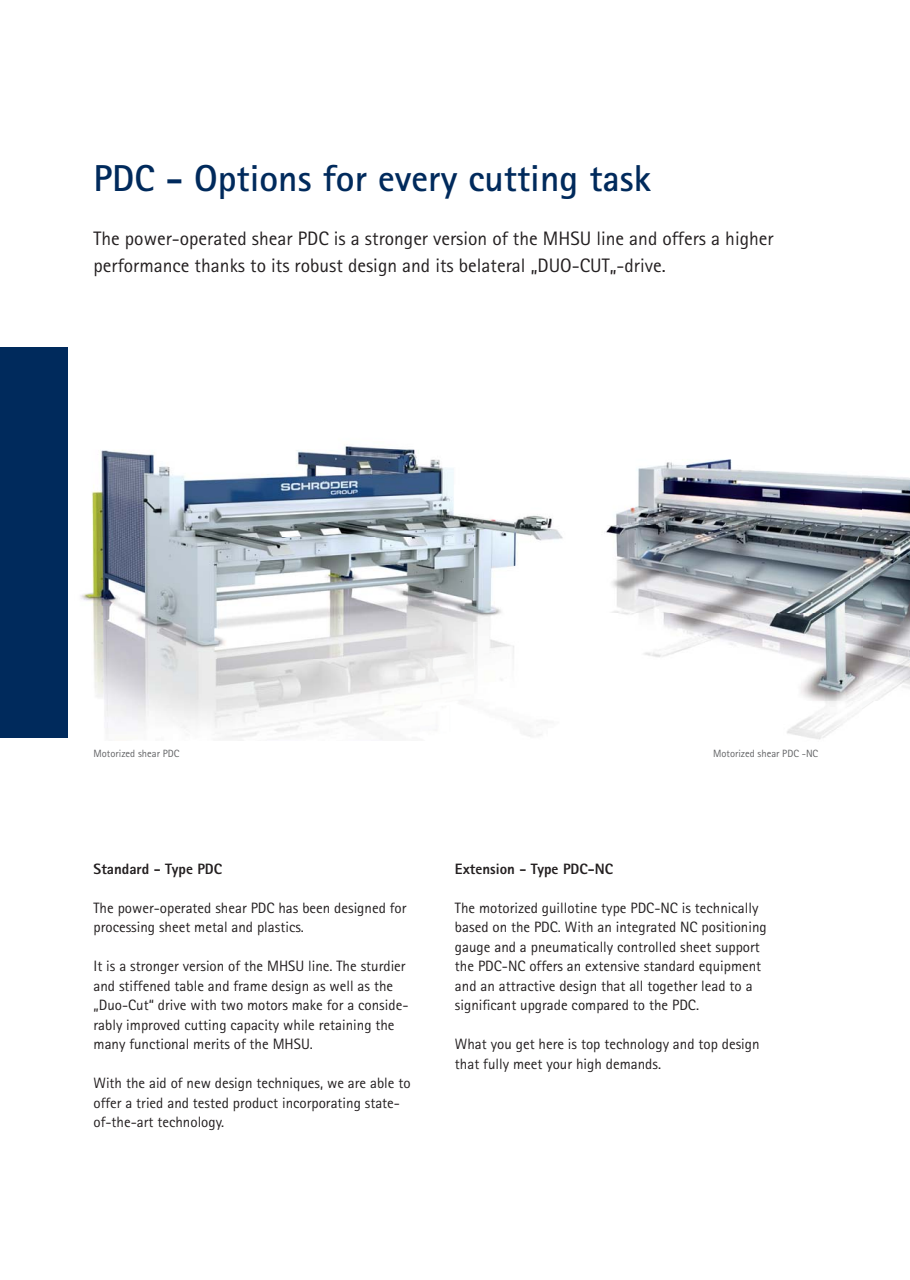
<style>
.page{position:relative;width:910px;height:1280px;background:#fff}
.page>*{position:absolute;margin:0;border:0;box-sizing:border-box;transform-origin:0 0}
.t1{font:700 37.5px "Agfa Rotis Sans Serif";color:#002a5c}
.t2{font:19.5px/27px "Agfa Rotis Sans Serif";color:#231f20}
.t3{font:15px/19.5px "Agfa Rotis Sans Serif";color:#231f20}
.t4{font:800 15px "Agfa Rotis Sans Serif";color:#231f20}
.t5{font:10.5px "Agfa Rotis Sans Serif";color:#636466}
</style>
<div class="page">
<img style="left:0;top:446px;width:563px;height:294px">
<img style="left:605px;top:459px;width:305px;height:281px">
<div style="left:0;top:347px;width:68px;height:390px;background:#002a5c"></div>
<h1 class="t1" style="left:94px;top:164px;width:559px">PDC - Options for every cutting task</h1>
<h2 class="t2" style="left:94px;top:227px;width:682px">The power-operated shear PDC is a stronger version of the MHSU line and offers a higher performance thanks to its robust design and its belateral „DUO-CUT„-drive.</h2>
<p class="t5" style="left:94px;top:749px;width:87px">Motorized shear PDC</p>
<p class="t5" style="left:713px;top:749px;width:107px">Motorized shear PDC -NC</p>
<p class="t4" style="left:94px;top:863px;width:130px">Standard - Type PDC</p>
<p class="t3" style="left:94px;top:899px;width:314px">The power-operated shear PDC has been designed for processing sheet metal and plastics.</p>
<p class="t3" style="left:94px;top:958px;width:316px">It is a stronger version of the MHSU line. The sturdier and stiffened table and frame design as well as the „Duo-Cut“ drive with two motors make for a conside&shy;rably improved cutting capacity while retaining the many functional merits of the MHSU.</p>
<p class="t3" style="left:94px;top:1075px;width:319px">With the aid of new design techniques, we are able to offer a tried and tested product incorporating state&shy;of-the-art technology.</p>
<p class="t4" style="left:455px;top:863px;width:160px">Extension - Type PDC-NC</p>
<p class="t3" style="left:455px;top:899px;width:313px">The motorized guillotine type PDC-NC is technically based on the PDC. With an integrated NC positioning gauge and a pneumatically controlled sheet support the PDC-NC offers an extensive standard equipment and an attractive design that all together lead to a significant upgrade compared to the PDC.</p>
<p class="t3" style="left:455px;top:1036px;width:306px">What you get here is top technology and top design that fully meet your high demands.</p>
</div>
